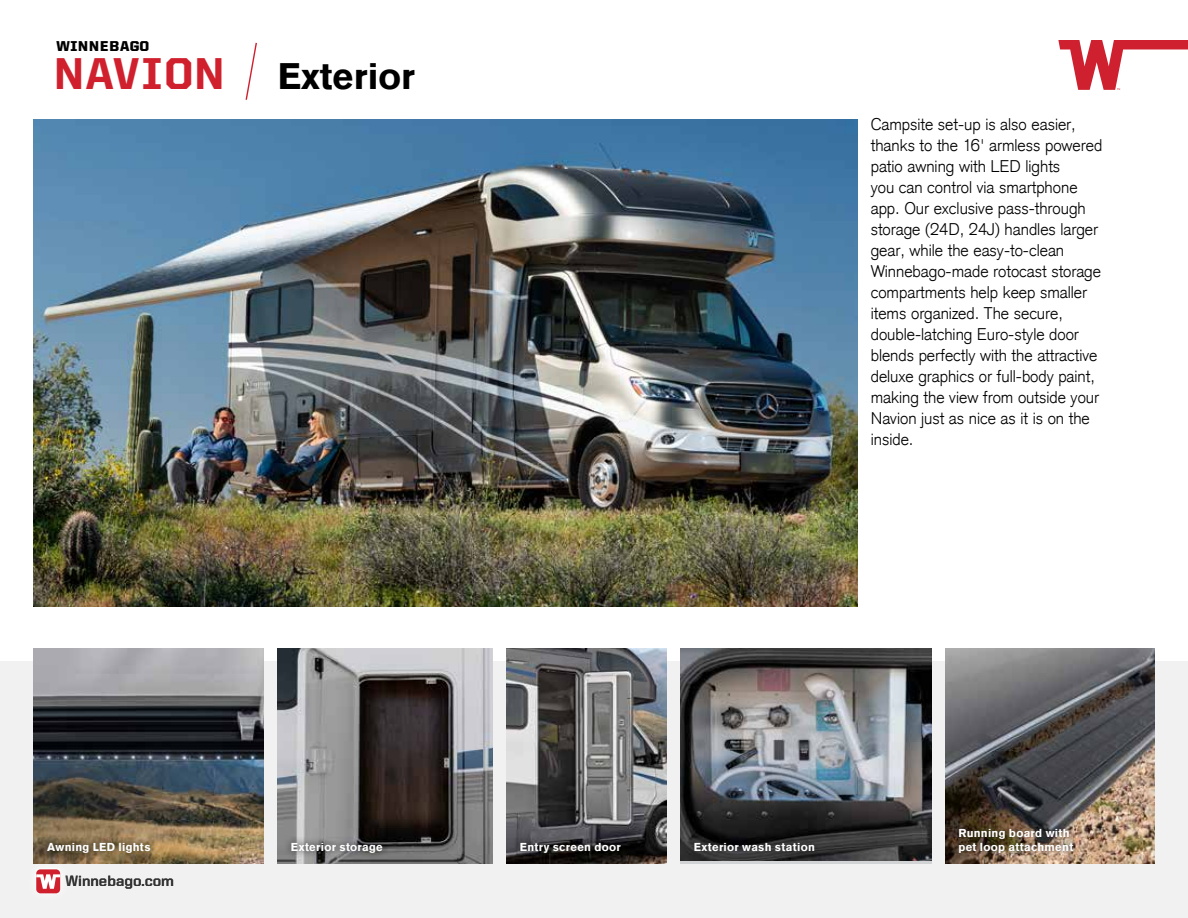
<style>
.page{position:relative;width:1188px;height:918px;background:#fff}
.page>*{position:absolute;margin:0;border:0;box-sizing:border-box;transform-origin:0 0}
.t1{font:800 44.7px "United Sans Reg";letter-spacing:.035em;color:#d0202e}
.t2{font:900 36px "Akzidenz Grotesk CE";color:#000}
.t3{font:300 16.5px/21px "Akzidenz Grotesk CE";color:#000}
.t4{font:700 15px "United Sans Reg";color:#333}
.t5{font:900 14.4px "United Sans Reg";letter-spacing:.065em;color:#000}
.t6{font:900 11.25px "Akzidenz Grotesk CE";letter-spacing:.025em;color:#fff}
</style>
<div class="page">
<div style="left:0;top:661px;width:1188px;height:257px;background:#f1f1f2"></div>
<svg style="left:245px;top:42px;width:12px;height:58px"></svg>
<svg style="left:1058px;top:40px;width:130px;height:50px"></svg>
<img style="left:34px;top:119px;width:824px;height:488px">
<svg style="left:36px;top:873px;width:25px;height:21px"></svg>
<div style="left:36px;top:869px;width:24px;height:24px;background:#d0202e;border-radius:4px"></div>
<svg style="left:36px;top:874px;width:24px;height:15px"></svg>
<img style="left:34px;top:648px;width:230px;height:216px">
<img style="left:277px;top:648px;width:216px;height:216px">
<img style="left:945px;top:649px;width:209px;height:215px">
<img style="left:680px;top:649px;width:252px;height:212px">
<img style="left:506px;top:649px;width:160px;height:215px">
<div style="left:40px;top:834px;width:118px;height:26px;background:#000;opacity:.75"></div>
<div style="left:951px;top:821px;width:129px;height:39px;background:#000;opacity:.75"></div>
<div style="left:687px;top:834px;width:135px;height:24px;background:#000;opacity:.75"></div>
<div style="left:513px;top:834px;width:115px;height:26px;background:#000;opacity:.75"></div>
<div style="left:284px;top:834px;width:106px;height:26px;background:#000;opacity:.75"></div>
<p class="t5" style="left:56px;top:38px;width:94px">WINNEBAGO</p>
<h1 class="t1" style="left:54px;top:49px;width:172px">NAVION</h1>
<h2 class="t2" style="left:278px;top:52px;width:139px">Exterior</h2>
<p class="t3" style="left:871px;top:114px;width:233px">Campsite set-up is also easier, thanks to the 16' armless powered patio awning with LED lights<br>you can control via smartphone app. Our exclusive pass-through storage (24D, 24J) handles larger gear, while the easy-to-clean<br>Winnebago-made rotocast storage compartments help keep smaller items organized. The secure, double-latching Euro-style door blends perfectly with the attractive deluxe graphics or full-body paint, making the view from outside your<br>Navion just as nice as it is on the inside.</p>
<p class="t6" style="left:47px;top:839px;width:105px">Awning LED lights</p>
<p class="t4" style="left:66px;top:872px;width:110px">Winnebago.com</p>
<p class="t6" style="left:958px;top:826px;width:113px">Running board with</p>
<p class="t6" style="left:291px;top:839px;width:94px">Exterior storage</p>
<p class="t6" style="left:520px;top:839px;width:103px">Entry screen door</p>
<p class="t6" style="left:694px;top:839px;width:123px">Exterior wash station</p>
<p class="t6" style="left:958px;top:839px;width:116px">pet loop attachment</p>
</div>
